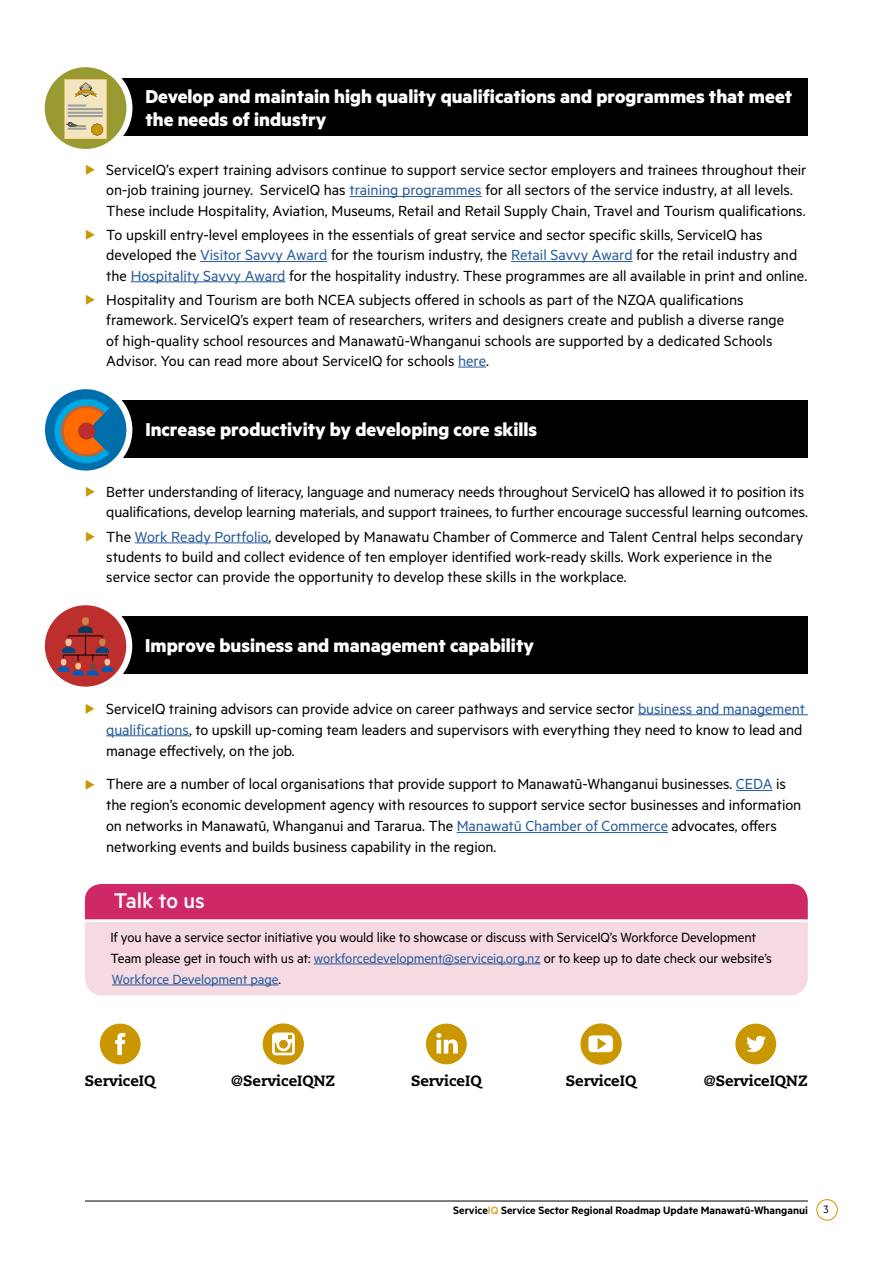
<style>
.page{position:relative;width:893px;height:1263px;background:#fff}
.page>*{position:absolute;margin:0;border:0;box-sizing:border-box;transform-origin:0 0}
.t1{font:500 24px "Metric";color:#fff}
.t2{font:700 21px/23px "Metric";color:#fff}
.t3{font:16.5px/20.2px "Metric";color:#000}
.t4{font:15px/21px "Metric";letter-spacing:-.01em;color:#000}
.t5{font:800 14.85px "Caecilia LT Std";color:#020203}
.t6{font:600 12px "Metric";color:#000}
.t7{font:12px "Metric";color:#000}
.s1{color:#cb9700}
.s2{color:#275b9b}
.s3{color:#d5ac33}
</style>
<div class="page">
<div style="left:816px;top:1199px;width:22px;height:21px;border:1px solid #cb9700;border-radius:50%"></div>
<hr style="left:85px;top:1200px;width:723px;height:1px;background:#000">
<hr style="left:349px;top:196px;width:133px;height:1px;background:#275b9b">
<hr style="left:200px;top:261px;width:127px;height:1px;background:#275b9b">
<hr style="left:511px;top:261px;width:122px;height:1px;background:#275b9b">
<hr style="left:131px;top:282px;width:155px;height:1px;background:#275b9b">
<svg style="left:458px;top:367px;width:28px;height:1px"></svg>
<div style="left:84px;top:400px;width:724px;height:58px;background:#000"></div>
<svg style="left:42px;top:386px;width:87px;height:88px;background:#3a8fbe"></svg>
<svg style="left:51px;top:395px;width:59px;height:70px;background:#657a7d"></svg>
<div style="left:39px;top:383px;width:93px;height:94px;border:6px solid #fff;border-radius:50%"></div>
<hr style="left:135px;top:543px;width:134px;height:1px;background:#275b9b">
<hr style="left:638px;top:714px;width:170px;height:1px;background:#275b9b">
<hr style="left:106px;top:735px;width:83px;height:1px;background:#275b9b">
<hr style="left:736px;top:790px;width:36px;height:1px;background:#275b9b">
<hr style="left:457px;top:832px;width:211px;height:1px;background:#275b9b">
<div style="left:85px;top:884px;width:723px;height:35px;background:#ce2866"></div>
<div style="left:85px;top:922px;width:723px;height:73px;background:#f6dae1"></div>
<hr style="left:314px;top:964px;width:227px;height:1px;background:#275b9b">
<hr style="left:112px;top:985px;width:166px;height:1px;background:#275b9b">
<svg style="left:100px;top:1023px;width:41px;height:41px"></svg>
<svg style="left:581px;top:1024px;width:40px;height:40px"></svg>
<svg style="left:426px;top:1023px;width:41px;height:41px"></svg>
<svg style="left:735px;top:1023px;width:41px;height:41px"></svg>
<div style="left:263px;top:1024px;width:40px;height:40px;background:#cb9700;border-radius:50%"></div>
<div style="left:263px;top:1024px;width:41px;height:40px;border:1px solid #cb9700;border-radius:50%"></div>
<div style="left:272px;top:1032px;width:23px;height:23px;border:3px solid #fff;border-radius:3px"></div>
<div style="left:273px;top:1034px;width:20px;height:8px;background:#fff"></div>
<svg style="left:288px;top:1036px;width:4px;height:3px"></svg>
<div style="left:278px;top:1038px;width:11px;height:12px;background:#cb9700;border-radius:50%"></div>
<div style="left:276px;top:1037px;width:15px;height:14px;border:3px solid #fff;border-radius:50%"></div>
<div style="left:84px;top:616px;width:724px;height:58px;background:#000"></div>
<svg style="left:42px;top:602px;width:87px;height:88px;background:#c75755"></svg>
<svg style="left:58px;top:617px;width:55px;height:58px;background:#9e393d"></svg>
<div style="left:39px;top:599px;width:93px;height:94px;border:6px solid #fff;border-radius:50%"></div>
<div style="left:84px;top:79px;width:724px;height:57px;background:#000"></div>
<svg style="left:42px;top:64px;width:87px;height:88px;background:#a8a84e"></svg>
<svg style="left:64px;top:79px;width:43px;height:60px;background:#ddcea3"></svg>
<div style="left:39px;top:61px;width:93px;height:94px;border:6px solid #fff;border-radius:50%"></div>
<p class="t2" style="left:145px;top:84px;width:648px">Develop and maintain high quality qualifications and programmes that meet the needs of industry</p>
<p class="t3" style="left:106px;top:159px;width:702px;text-indent:-21px"><span class="s1">◆</span> ServiceIQ’s expert training advisors continue to support service sector employers and trainees throughout their on-job training journey. ServiceIQ has <span class="s2">training programmes</span> for all sectors of the service industry, at all levels.<br>These include Hospitality, Aviation, Museums, Retail and Retail Supply Chain, Travel and Tourism qualifications.</p>
<p class="t3" style="left:106px;top:224px;width:702px;text-indent:-21px"><span class="s1">◆</span> To upskill entry-level employees in the essentials of great service and sector specific skills, ServiceIQ has developed the <span class="s2">Visitor Savvy Award</span> for the tourism industry, the <span class="s2">Retail Savvy Award</span> for the retail industry and the <span class="s2">Hospitality Savvy Award</span> for the hospitality industry. These programmes are all available in print and online.</p>
<p class="t3" style="left:106px;top:289px;width:679px;text-indent:-21px"><span class="s1">◆</span> Hospitality and Tourism are both NCEA subjects offered in schools as part of the NZQA qualifications framework. ServiceIQ’s expert team of researchers, writers and designers create and publish a diverse range of high-quality school resources and Manawatū-Whanganui schools are supported by a dedicated Schools Advisor. You can read more about ServiceIQ for schools <span class="s2">here</span>.</p>
<p class="t2" style="left:145px;top:417px;width:393px">Increase productivity by developing core skills</p>
<p class="t3" style="left:85px;top:481px;width:724px;text-align:right"><span class="s1">◆</span> Better understanding of literacy, language and numeracy needs throughout ServiceIQ has allowed it to position its qualifications, develop learning materials, and support trainees, to further encourage successful learning outcomes.</p>
<p class="t3" style="left:106px;top:526px;width:699px;text-indent:-21px"><span class="s1">◆</span> The <span class="s2">Work Ready Portfolio</span>, developed by Manawatu Chamber of Commerce and Talent Central helps secondary students to build and collect evidence of ten employer identified work-ready skills. Work experience in the service sector can provide the opportunity to develop these skills in the workplace.</p>
<p class="t2" style="left:145px;top:633px;width:390px">Improve business and management capability</p>
<p class="t3" style="left:106px;top:697px;width:700px;line-height:21px;text-indent:-21px"><span class="s1">◆</span> ServiceIQ training advisors can provide advice on career pathways and service sector <span class="s2">business and management qualifications</span>, to upskill up-coming team leaders and supervisors with everything they need to know to lead and manage effectively, on the job.</p>
<p class="t3" style="left:106px;top:773px;width:697px;line-height:21px;text-indent:-21px"><span class="s1">◆</span> There are a number of local organisations that provide support to Manawatū-Whanganui businesses. <span class="s2">CEDA</span> is the region’s economic development agency with resources to support service sector businesses and information on networks in Manawatū, Whanganui and Tararua. The <span class="s2">Manawatū Chamber of Commerce</span> advocates, offers networking events and builds business capability in the region.</p>
<h1 class="t1" style="left:114px;top:886px;width:93px">Talk to us</h1>
<p class="t4" style="left:110px;top:926px;width:663px">If you have a service sector initiative you would like to showcase or discuss with ServiceIQ’s Workforce Development<br>Team please get in touch with us at: <span class="s2">workforcedevelopment@serviceiq.org.nz</span> or to keep up to date check our website’s<br><span class="s2">Workforce Development page</span>.</p>
<p class="t5" style="left:85px;top:1071px;width:72px">ServiceIQ</p>
<p class="t5" style="left:231px;top:1071px;width:106px">@ServiceIQNZ</p>
<p class="t5" style="left:411px;top:1071px;width:72px">ServiceIQ</p>
<p class="t5" style="left:566px;top:1071px;width:72px">ServiceIQ</p>
<p class="t5" style="left:704px;top:1071px;width:106px">@ServiceIQNZ</p>
<p class="t6" style="left:453px;top:1203px;width:356px">Service<span class="s3">IQ</span> Service Sector Regional Roadmap Update Manawatū-Whanganui</p>
<p class="t7" style="left:824px;top:1202px;width:7px">3</p>
</div>
